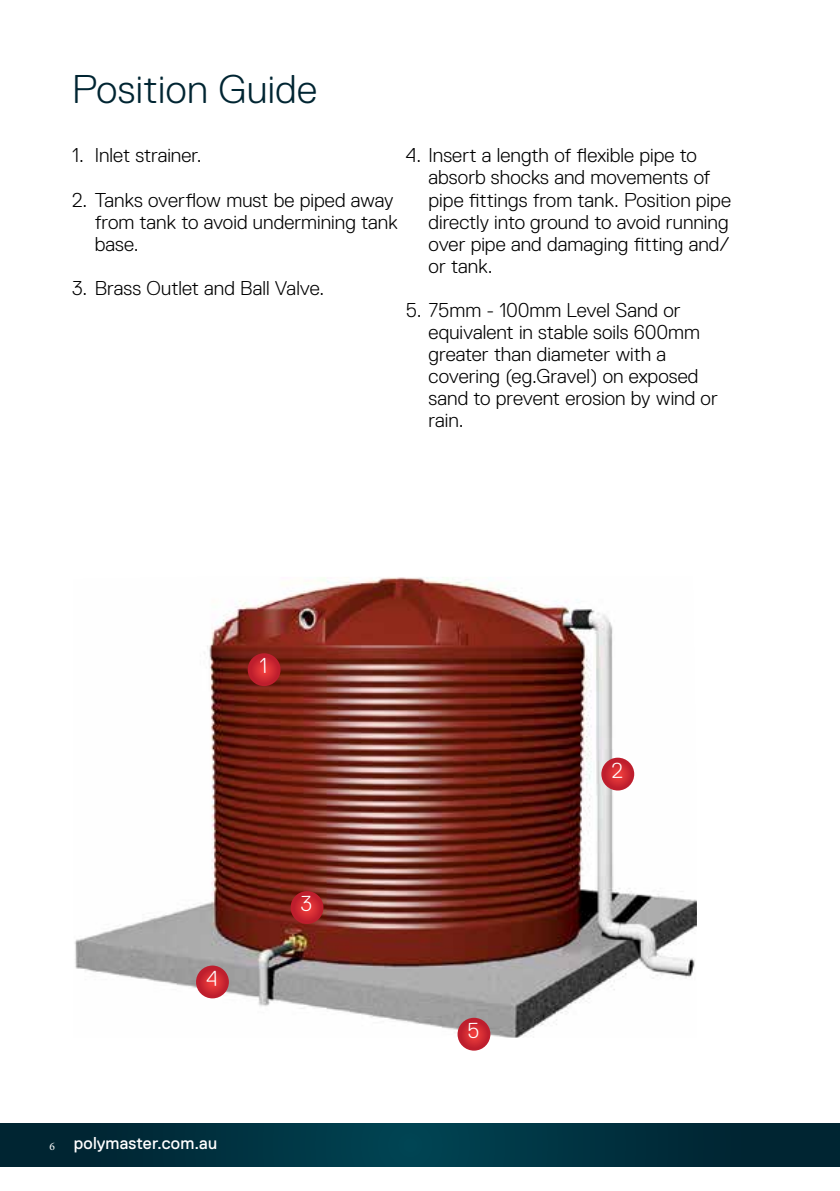
<style>
.page{position:relative;width:840px;height:1191px;background:#fff}
.page>*{position:absolute;margin:0;border:0;box-sizing:border-box;transform-origin:0 0}
.t1{font:300 40px "Replica Std";letter-spacing:.01em;color:#002532}
.t2{font:300 20px/22px "Replica Std";letter-spacing:.005em;color:#000}
.t3{font:17.2px "Replica Std";letter-spacing:.01em;color:#fff}
.s1{font-family:"Minion Pro";font-size:11.4px}
</style>
<div class="page">
<svg style="left:0;top:1123px;width:839px;height:43px;background:#00303e"></svg>
<img style="left:74px;top:577px;width:622px;height:460px">
<svg style="left:247px;top:653px;width:33px;height:33px"></svg>
<svg style="left:196px;top:965px;width:33px;height:33px"></svg>
<svg style="left:290px;top:891px;width:33px;height:33px"></svg>
<svg style="left:457px;top:1017px;width:33px;height:33px"></svg>
<svg style="left:601px;top:757px;width:33px;height:33px"></svg>
<h1 class="t1" style="left:72px;top:67px;width:246px">Position Guide</h1>
<p class="t2" style="left:72px;top:145px;width:131px">1. Inlet strainer.</p>
<p class="t2" style="left:95px;top:189px;width:304px;text-indent:-23px">2. Tanks overflow must be piped away from tank to avoid undermining tank base.</p>
<p class="t2" style="left:72px;top:277px;width:253px">3. Brass Outlet and Ball Valve.</p>
<p class="t2" style="left:428px;top:145px;width:304px;text-indent:-23px">4. Insert a length of flexible pipe to absorb shocks and movements of pipe fittings from tank. Position pipe directly into ground to avoid running over pipe and damaging fitting and/ or tank.</p>
<p class="t2" style="left:428px;top:299px;width:291px;text-indent:-23px">5. 75mm - 100mm Level Sand or equivalent in stable soils 600mm greater than diameter with a covering (eg.Gravel) on exposed sand to prevent erosion by wind or rain.</p>
<p class="t3" style="left:50px;top:1133px;width:169px"><span class="s1">6</span> polymaster.com.au</p>
</div>
